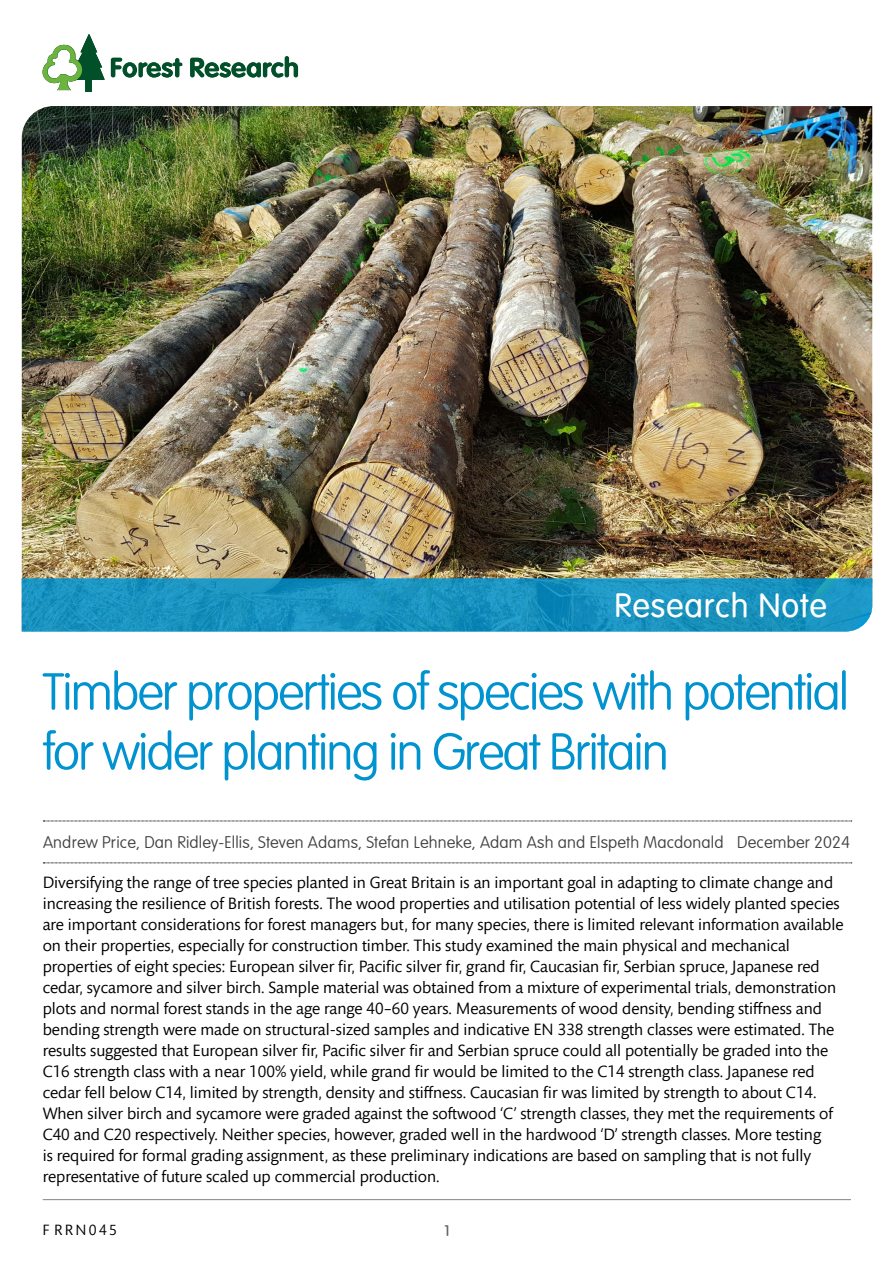
<style>
.page{position:relative;width:893px;height:1263px;background:#fff}
.page>*{position:absolute;margin:0;border:0;box-sizing:border-box;transform-origin:0 0}
.Front_cover_title{font:300 51px/60px "VAG Rounded Next";letter-spacing:-.04em;color:#0093d0}
.t1{font:33px "VAG Rounded Next";letter-spacing:.025em;color:#fff}
.t2{font:16.5px/21px "Mundo Sans Pro";color:#000}
.Front_cover_byline___date{font:300 16.5px "VAG Rounded Next";letter-spacing:.01em;color:#414042}
.t3{font:15px "Mundo Sans Pro";letter-spacing:.15em;color:#000}
.t4{font:500 15px "VAG Rounded Next";color:#636466}
</style>
<div class="page">
<svg style="left:43px;top:821px;width:809px;height:1px"></svg>
<svg style="left:43px;top:863px;width:809px;height:1px"></svg>
<img style="left:22px;top:106px;width:850px;height:472px">
<svg style="left:43px;top:34px;width:62px;height:58px"></svg>
<svg style="left:111px;top:58px;width:71px;height:19px"></svg>
<svg style="left:190px;top:56px;width:108px;height:21px"></svg>
<hr style="left:43px;top:1199px;width:808px;height:1px;background:#939598">
<svg style="left:22px;top:578px;width:850px;height:53px;background:#1a92bf"></svg>
<p class="t1" style="left:614px;top:586px;width:214px">Research Note</p>
<p class="Front_cover_title" style="left:43px;top:663px;width:808px">Timber properties of species with potential for wider planting in Great Britain</p>
<p class="Front_cover_byline___date" style="left:43px;top:832px;width:808px">Andrew Price, Dan Ridley-Ellis, Steven Adams, Stefan Lehneke, Adam Ash and Elspeth Macdonald December 2024</p>
<p class="t2" style="left:43px;top:872px;width:802px">Diversifying the range of tree species planted in Great Britain is an important goal in adapting to climate change and increasing the resilience of British forests. The wood properties and utilisation potential of less widely planted species are important considerations for forest managers but, for many species, there is limited relevant information available on their properties, especially for construction timber. This study examined the main physical and mechanical properties of eight species: European silver fir, Pacific silver fir, grand fir, Caucasian fir, Serbian spruce, Japanese red cedar, sycamore and silver birch. Sample material was obtained from a mixture of experimental trials, demonstration plots and normal forest stands in the age range 40–60 years. Measurements of wood density, bending stiffness and bending strength were made on structural-sized samples and indicative EN 338 strength classes were estimated. The results suggested that European silver fir, Pacific silver fir and Serbian spruce could all potentially be graded into the C16 strength class with a near 100% yield, while grand fir would be limited to the C14 strength class. Japanese red cedar fell below C14, limited by strength, density and stiffness. Caucasian fir was limited by strength to about C14.<br>When silver birch and sycamore were graded against the softwood ‘C’ strength classes, they met the requirements of C40 and C20 respectively. Neither species, however, graded well in the hardwood ‘D’ strength classes. More testing<br>is required for formal grading assignment, as these preliminary indications are based on sampling that is not fully representative of future scaled up commercial production.</p>
<p class="t3" style="left:43px;top:1221px;width:76px">F RRN045</p>
<p class="t4" style="left:444px;top:1221px;width:7px">1</p>
</div>
